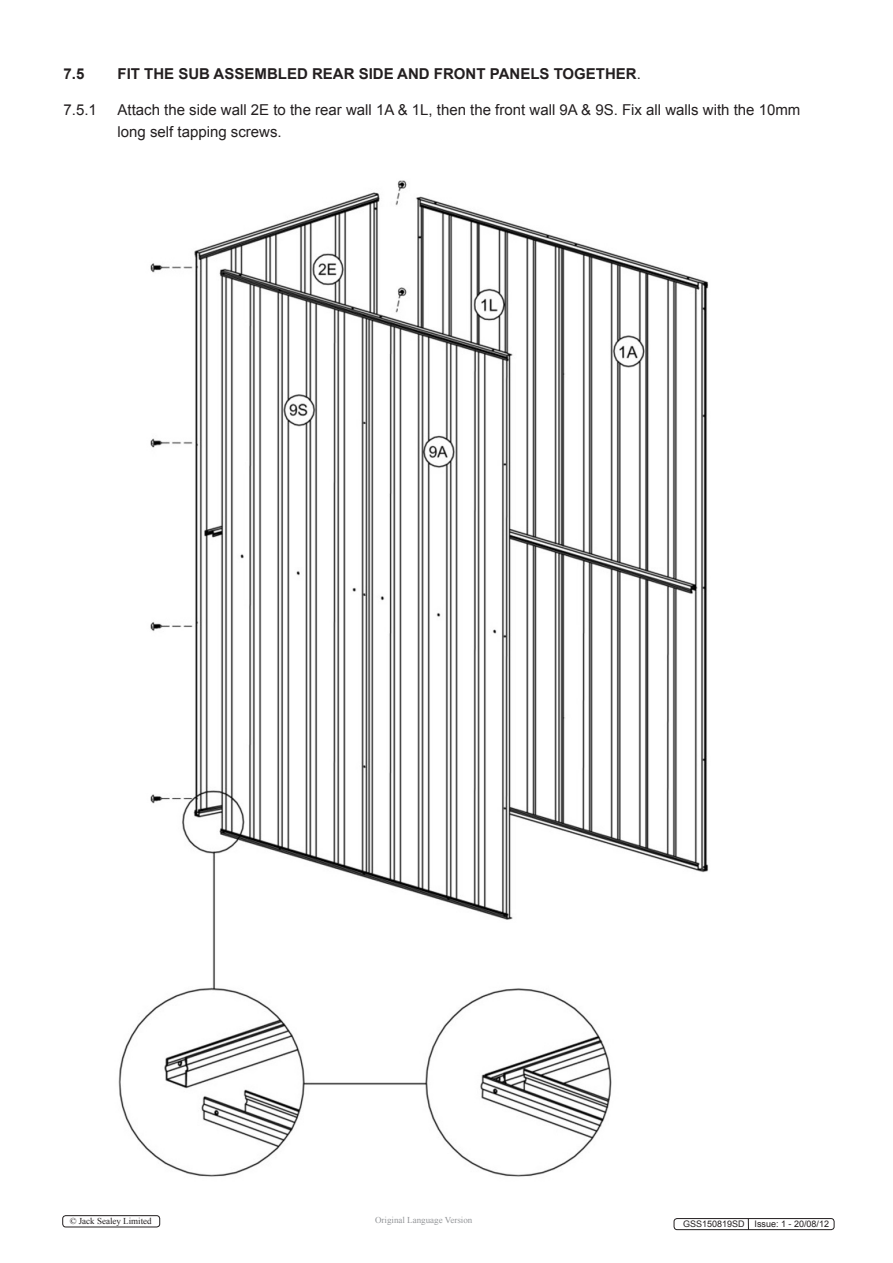
<style>
.page{position:relative;width:893px;height:1263px;background:#fff}
.page>*{position:absolute;margin:0;border:0;box-sizing:border-box;transform-origin:0 0}
.t1{font:15px "Arial";color:#231f20}
.t2{font:700 15px "Arial";color:#231f20}
.t3{font:9px "Arial";color:#231f20}
.t4{font:9px "Times New Roman";color:#939598}
.t5{font:9px "Times New Roman";color:#231f20}
.s1{font-weight:400}
</style>
<div class="page">
<img style="left:118px;top:180px;width:591px;height:997px">
<div style="left:674px;top:1218px;width:160px;height:12px;border:1px solid #231f20;border-radius:3px"></div>
<div style="left:62px;top:1215px;width:98px;height:12px;border:1px solid #231f20;border-radius:3px"></div>
<p class="t2" style="left:64px;top:64px;width:22px">7.5</p>
<p class="t2" style="left:118px;top:64px;width:525px">FIT THE SUB ASSEMBLED REAR SIDE AND FRONT PANELS TOGETHER<span class="s1">.</span></p>
<p class="t1" style="left:64px;top:100px;width:35px">7.5.1</p>
<p class="t1" style="left:118px;top:100px;width:684px">Attach the side wall 2E to the rear wall 1A &amp; 1L, then the front wall 9A &amp; 9S. Fix all walls with the 10mm</p>
<p class="t1" style="left:118px;top:122px;width:166px">long self tapping screws.</p>
<p class="t4" style="left:375px;top:1214px;width:99px">Original Language Version</p>
<p class="t5" style="left:70px;top:1215px;width:84px">© Jack Sealey Limited</p>
<p class="t3" style="left:683px;top:1218px;width:148px">GSS150819SD Issue: 1 - 20/08/12</p>
</div>
